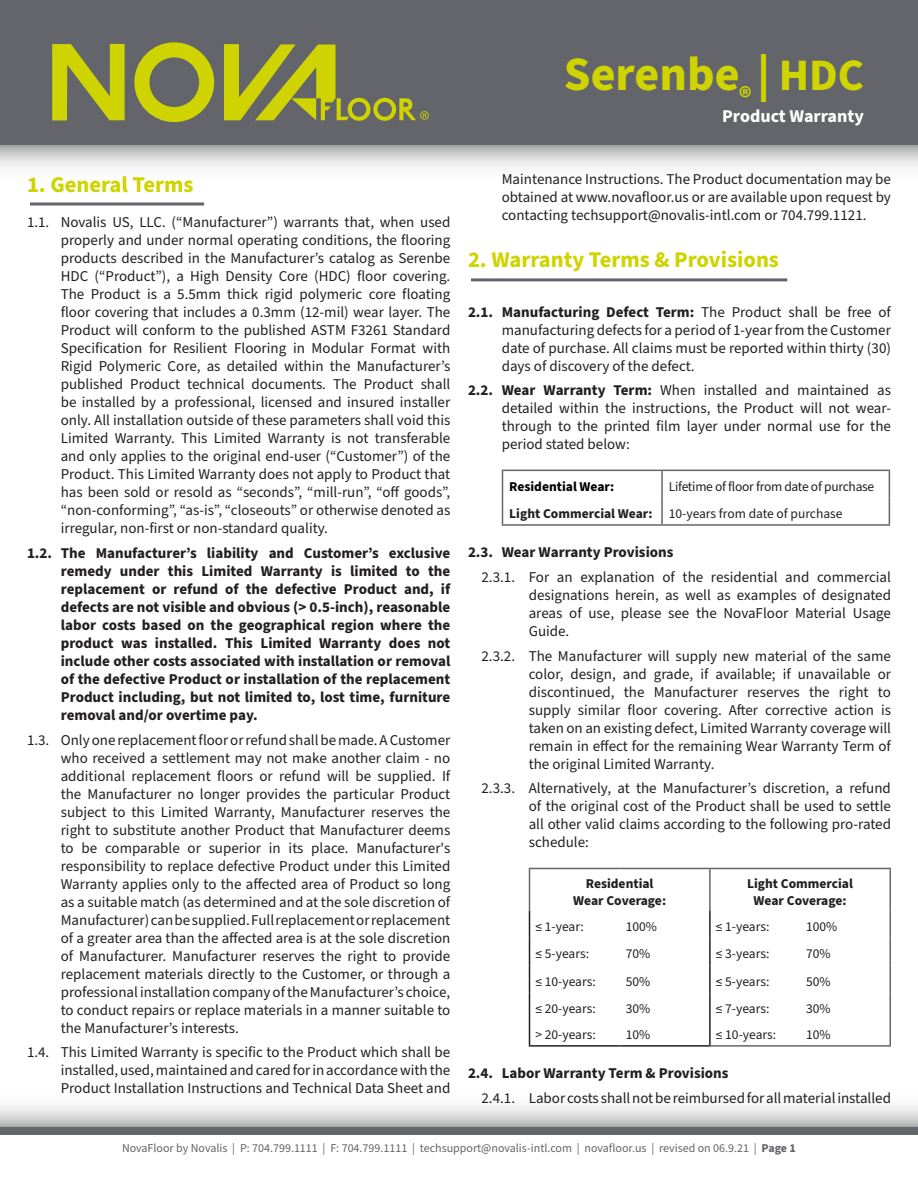
<style>
.page{position:relative;width:918px;height:1188px;background:#fff}
.page>*{position:absolute;margin:0;border:0;box-sizing:border-box;transform-origin:0 0}
.t1{font:700 48px "Source Sans Pro";color:#cfd400}
.t2{font:700 22.5px "Source Sans Pro";color:#cfd400}
.t3{font:700 18px "Source Sans Pro";color:#fff}
.t4{font:15px/18px "Source Sans Pro";color:#231f20;text-align:justify}
.t5{font:700 15px/18px "Source Sans Pro";color:#231f20;text-align:justify}
.t6{font:13.5px "Source Sans Pro";letter-spacing:-.005em;color:#231f20}
.t7{font:700 13.5px "Source Sans Pro";color:#231f20}
.t8{font:700 13.5px "Source Sans Pro";color:#000}
.t9{font:12px "Source Sans Pro";color:#63656a}
.s1{font-size:45px}
.s2{font-weight:700}
</style>
<div class="page">
<div style="left:0;top:0;width:918px;height:146px;background:#63656a"></div>
<div style="left:0;top:1127px;width:918px;height:8px;background:#63656a"></div>
<svg style="left:52px;top:42px;width:377px;height:80px"></svg>
<svg style="left:0;top:145px;width:918px;height:137px"></svg>
<svg style="left:0;top:971px;width:918px;height:156px"></svg>
<svg style="left:30px;top:202px;width:174px;height:4px"></svg>
<hr style="left:661px;top:471px;width:2px;height:27px;background:#63656a">
<hr style="left:661px;top:498px;width:2px;height:26px;background:#63656a">
<hr style="left:502px;top:470px;width:160px;height:1px;background:#63656a">
<hr style="left:662px;top:470px;width:228px;height:1px;background:#63656a">
<svg style="left:502px;top:471px;width:1px;height:53px"></svg>
<svg style="left:889px;top:471px;width:1px;height:53px"></svg>
<hr style="left:502px;top:524px;width:160px;height:2px;background:#63656a">
<hr style="left:662px;top:524px;width:228px;height:2px;background:#63656a">
<hr style="left:529px;top:869px;width:1px;height:42px;background:#63656a">
<hr style="left:529px;top:868px;width:91px;height:1px;background:#63656a">
<hr style="left:620px;top:868px;width:90px;height:1px;background:#63656a">
<hr style="left:710px;top:868px;width:90px;height:1px;background:#63656a">
<hr style="left:800px;top:868px;width:91px;height:1px;background:#63656a">
<hr style="left:709px;top:869px;width:2px;height:42px;background:#63656a">
<hr style="left:711px;top:1045px;width:89px;height:2px;background:#63656a">
<hr style="left:800px;top:1045px;width:91px;height:2px;background:#63656a">
<hr style="left:709px;top:911px;width:2px;height:26px;background:#231f20">
<hr style="left:709px;top:937px;width:2px;height:28px;background:#231f20">
<hr style="left:709px;top:965px;width:2px;height:27px;background:#231f20">
<hr style="left:709px;top:992px;width:2px;height:27px;background:#231f20">
<hr style="left:709px;top:1019px;width:2px;height:26px;background:#231f20">
<hr style="left:620px;top:1045px;width:91px;height:2px;background:#231f20">
<svg style="left:529px;top:911px;width:1px;height:134px"></svg>
<hr style="left:529px;top:1045px;width:91px;height:2px;background:#231f20">
<hr style="left:890px;top:869px;width:1px;height:42px;background:#63656a">
<svg style="left:890px;top:911px;width:1px;height:134px"></svg>
<hr style="left:471px;top:278px;width:316px;height:3px;background:#62656a">
<h1 class="t1" style="left:564px;top:41px;width:302px">Serenbe<sub>®</sub> | <span class="s1">HDC</span></h1>
<p class="t3" style="left:722px;top:103px;width:143px">Product Warranty</p>
<p class="t2" style="left:27px;top:169px;width:168px">1. General Terms</p>
<p class="t4" style="left:61px;top:214px;width:391px;text-indent:-34px">1.1. Novalis US, LLC. (“Manufacturer”) warrants that, when used properly and under normal operating conditions, the flooring products described in the Manufacturer’s catalog as Serenbe HDC (“Product”), a High Density Core (HDC) floor covering.<br>The Product is a 5.5mm thick rigid polymeric core floating floor covering that includes a 0.3mm (12-mil) wear layer. The Product will conform to the published ASTM F3261 Standard Specification for Resilient Flooring in Modular Format with Rigid Polymeric Core, as detailed within the Manufacturer’s published Product technical documents. The Product shall be installed by a professional, licensed and insured installer only. All installation outside of these parameters shall void this Limited Warranty. This Limited Warranty is not transferable and only applies to the original end-user (“Customer”) of the Product. This Limited Warranty does not apply to Product that has been sold or resold as “seconds”, “mill-run”, “off goods”, “non-conforming”, “as-is”, “closeouts” or otherwise denoted as irregular, non-first or non-standard quality.</p>
<p class="t5" style="left:61px;top:544px;width:391px;text-indent:-34px">1.2. The Manufacturer’s liability and Customer’s exclusive remedy under this Limited Warranty is limited to the replacement or refund of the defective Product and, if defects are not visible and obvious (&gt; 0.5-inch), reasonable labor costs based on the geographical region where the product was installed. This Limited Warranty does not include other costs associated with installation or removal of the defective Product or installation of the replacement Product including, but not limited to, lost time, furniture removal and/or overtime pay.</p>
<p class="t4" style="left:61px;top:731px;width:391px;text-indent:-34px">1.3. Only one replacement floor or refund shall be made. A Customer who received a settlement may not make another claim - no additional replacement floors or refund will be supplied. If the Manufacturer no longer provides the particular Product subject to this Limited Warranty, Manufacturer reserves the right to substitute another Product that Manufacturer deems to be comparable or superior in its place. Manufacturer's responsibility to replace defective Product under this Limited Warranty applies only to the affected area of Product so long as a suitable match (as determined and at the sole discretion of Manufacturer) can be supplied. Full replacement or replacement of a greater area than the affected area is at the sole discretion of Manufacturer. Manufacturer reserves the right to provide replacement materials directly to the Customer, or through a professional installation company of the Manufacturer’s choice, to conduct repairs or replace materials in a manner suitable to the Manufacturer’s interests.</p>
<p class="t4" style="left:61px;top:1044px;width:391px;text-indent:-34px">1.4. This Limited Warranty is specific to the Product which shall be installed, used, maintained and cared for in accordance with the Product Installation Instructions and Technical Data Sheet and</p>
<p class="t4" style="left:502px;top:170px;width:391px">Maintenance Instructions. The Product documentation may be obtained at www.novafloor.us or are available upon request by contacting techsupport@novalis-intl.com or 704.799.1121.</p>
<p class="t2" style="left:468px;top:245px;width:312px">2. Warranty Terms &amp; Provisions</p>
<p class="t4" style="left:502px;top:303px;width:391px;text-indent:-34px"><span class="s2">2.1. Manufacturing Defect Term:</span> The Product shall be free of manufacturing defects for a period of 1-year from the Customer date of purchase. All claims must be reported within thirty (30) days of discovery of the defect.</p>
<p class="t4" style="left:502px;top:382px;width:391px;text-indent:-34px"><span class="s2">2.2. Wear Warranty Term:</span> When installed and maintained as detailed within the instructions, the Product will not wear&shy;through to the printed film layer under normal use for the period stated below:</p>
<p class="t8" style="left:509px;top:477px;width:107px">Residential Wear:</p>
<p class="t6" style="left:669px;top:477px;width:207px">Lifetime of floor from date of purchase</p>
<p class="t7" style="left:509px;top:505px;width:145px">Light Commercial Wear:</p>
<p class="t6" style="left:669px;top:505px;width:175px">10-years from date of purchase</p>
<p class="t5" style="left:468px;top:544px;width:207px">2.3. Wear Warranty Provisions</p>
<p class="t4" style="left:529px;top:568px;width:364px;text-indent:-47px">2.3.1. For an explanation of the residential and commercial designations herein, as well as examples of designated areas of use, please see the NovaFloor Material Usage Guide.</p>
<p class="t4" style="left:529px;top:647px;width:364px;text-indent:-47px">2.3.2. The Manufacturer will supply new material of the same color, design, and grade, if available; if unavailable or discontinued, the Manufacturer reserves the right to supply similar floor covering. After corrective action is taken on an existing defect, Limited Warranty coverage will remain in effect for the remaining Wear Warranty Term of the original Limited Warranty.</p>
<p class="t4" style="left:529px;top:780px;width:364px;text-indent:-47px">2.3.3. Alternatively, at the Manufacturer’s discretion, a refund of the original cost of the Product shall be used to settle all other valid claims according to the following pro-rated schedule:</p>
<p class="t7" style="left:586px;top:875px;width:69px">Residential</p>
<p class="t7" style="left:573px;top:891px;width:94px">Wear Coverage:</p>
<p class="t7" style="left:747px;top:875px;width:107px">Light Commercial</p>
<p class="t7" style="left:754px;top:891px;width:94px">Wear Coverage:</p>
<p class="t6" style="left:536px;top:917px;width:50px">≤ 1-year:</p>
<p class="t6" style="left:626px;top:917px;width:33px">100%</p>
<p class="t6" style="left:716px;top:917px;width:55px">≤ 1-years:</p>
<p class="t6" style="left:806px;top:917px;width:33px">100%</p>
<p class="t6" style="left:536px;top:945px;width:55px">≤ 5-years:</p>
<p class="t6" style="left:626px;top:945px;width:26px">70%</p>
<p class="t6" style="left:716px;top:945px;width:55px">≤ 3-years:</p>
<p class="t6" style="left:806px;top:945px;width:26px">70%</p>
<p class="t6" style="left:536px;top:972px;width:62px">≤ 10-years:</p>
<p class="t6" style="left:626px;top:972px;width:26px">50%</p>
<p class="t6" style="left:716px;top:972px;width:55px">≤ 5-years:</p>
<p class="t6" style="left:806px;top:972px;width:26px">50%</p>
<p class="t6" style="left:536px;top:999px;width:62px">≤ 20-years:</p>
<p class="t6" style="left:626px;top:999px;width:26px">30%</p>
<p class="t6" style="left:716px;top:999px;width:55px">≤ 7-years:</p>
<p class="t6" style="left:806px;top:999px;width:26px">30%</p>
<p class="t6" style="left:536px;top:1026px;width:62px">&gt; 20-years:</p>
<p class="t6" style="left:626px;top:1026px;width:26px">10%</p>
<p class="t6" style="left:716px;top:1026px;width:62px">≤ 10-years:</p>
<p class="t6" style="left:806px;top:1026px;width:26px">10%</p>
<p class="t5" style="left:468px;top:1065px;width:262px">2.4. Labor Warranty Term &amp; Provisions</p>
<p class="t4" style="left:482px;top:1089px;width:411px">2.4.1. Labor costs shall not be reimbursed for all material installed</p>
<p class="t9" style="left:122px;top:1140px;width:675px">NovaFloor by Novalis | P: 704.799.1111 | F: 704.799.1111 | techsupport@novalis-intl.com | novafloor.us | revised on 06.9.21 | <span class="s2">Page 1</span></p>
</div>
